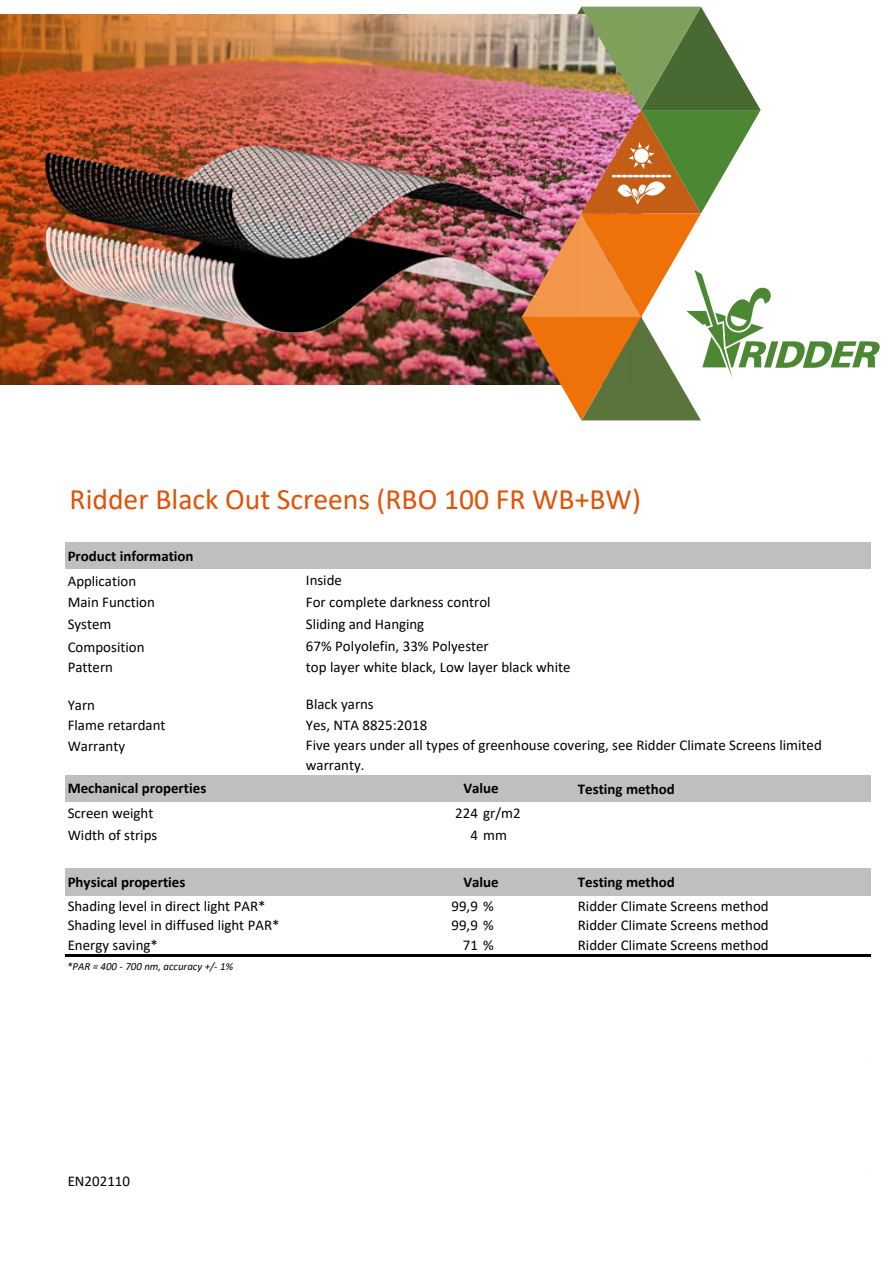
<style>
.page{position:relative;width:893px;height:1263px;background:#fff}
.page>*{position:absolute;margin:0;border:0;box-sizing:border-box;transform-origin:0 0}
.t1{font:29.7px "Calibri";color:#e05206}
.t2{font:14.85px/21.6px "Calibri";color:#000}
.t3{font:700 14.85px "Calibri";color:#000}
.t4{font:italic 10.8px "Calibri";color:#000}
</style>
<div class="page">
<svg style="left:561px;top:7px;width:319px;height:413px"></svg>
<img style="left:0;top:14px;width:637px;height:371px">
<img style="left:26px;top:124px;width:541px;height:235px">
<div style="left:65px;top:542px;width:805px;height:28px;background:#bfbfbf"></div>
<div style="left:65px;top:775px;width:805px;height:27px;background:#bfbfbf"></div>
<div style="left:65px;top:868px;width:805px;height:28px;background:#bfbfbf"></div>
<hr style="left:65px;top:954px;width:805px;height:3px;background:#000">
<h1 class="t1" style="left:70px;top:486px;width:573px">Ridder Black Out Screens (RBO 100 FR WB+BW)</h1>
<p class="t3" style="left:68px;top:549px;width:127px">Product information</p>
<p class="t2" style="left:306px;top:570px;width:186px">Inside<br>For complete darkness control<br>Sliding and Hanging</p>
<p class="t2" style="left:68px;top:571px;width:89px">Application<br>Main Function<br>System<br>Composition<br>Pattern</p>
<p class="t2" style="left:68px;top:695px;width:99px;line-height:20.9px">Yarn<br>Flame retardant<br>Warranty</p>
<p class="t2" style="left:306px;top:636px;width:266px">67% Polyolefin, 33% Polyester<br>top layer white black, Low layer black white</p>
<p class="t2" style="left:306px;top:695px;width:517px;line-height:20.2px">Black yarns<br>Yes, NTA 8825:2018<br>Five years under all types of greenhouse covering, see Ridder Climate Screens limited warranty.</p>
<p class="t3" style="left:68px;top:782px;width:140px">Mechanical properties</p>
<p class="t3" style="left:464px;top:782px;width:37px">Value</p>
<p class="t2" style="left:68px;top:803px;width:91px;line-height:22px">Screen weight<br>Width of strips</p>
<p class="t3" style="left:68px;top:875px;width:119px">Physical properties</p>
<p class="t3" style="left:464px;top:875px;width:37px">Value</p>
<p class="t2" style="left:455px;top:803px;width:67px;line-height:22px;text-align:center">224 gr/m2<br>4 mm</p>
<p class="t3" style="left:578px;top:782px;width:98px">Testing method</p>
<p class="t3" style="left:578px;top:876px;width:98px">Testing method</p>
<p class="t2" style="left:68px;top:897px;width:213px;line-height:19.6px">Shading level in direct light PAR*<br>Shading level in diffused light PAR*<br>Energy saving*</p>
<p class="t4" style="left:67px;top:961px;width:168px">*PAR = 400 - 700 nm, accuracy +/- 1%</p>
<p class="t2" style="left:68px;top:1172px;width:64px">EN202110</p>
<p class="t2" style="left:451px;top:896px;width:44px">99,9 %</p>
<p class="t2" style="left:578px;top:896px;width:192px">Ridder Climate Screens method</p>
<p class="t2" style="left:451px;top:916px;width:44px">99,9 %</p>
<p class="t2" style="left:578px;top:916px;width:192px">Ridder Climate Screens method</p>
<p class="t2" style="left:463px;top:935px;width:33px">71 %</p>
<p class="t2" style="left:578px;top:935px;width:192px">Ridder Climate Screens method</p>
</div>
